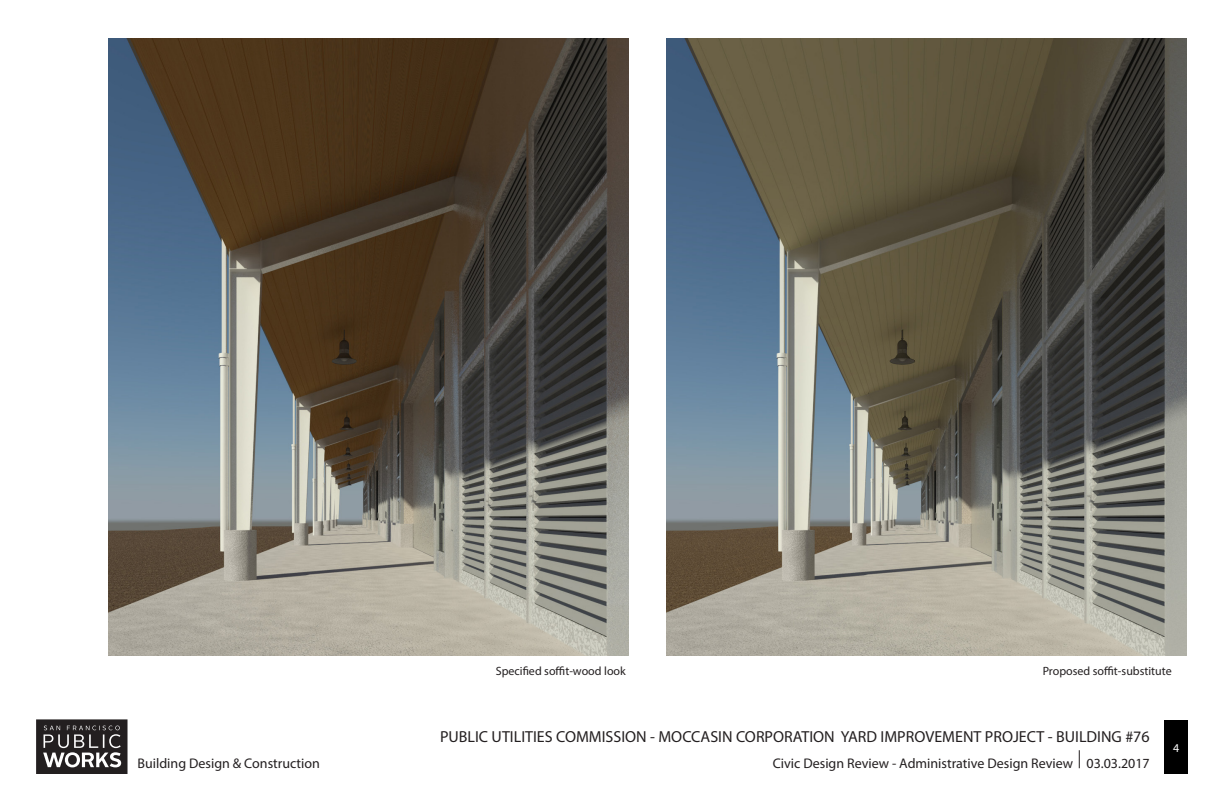
<style>
.page{position:relative;width:1224px;height:792px;background:#fff}
.page>*{position:absolute;margin:0;border:0;box-sizing:border-box;transform-origin:0 0}
.t1{font:16px "Myriad Pro";color:#231f20}
.t2{font:14px "Myriad Pro";color:#231f20}
.t3{font:12px "Myriad Pro";color:#231f20}
.t4{font:12px "Myriad Pro";color:#fff}
</style>
<div class="page">
<div style="left:1164px;top:720px;width:24px;height:54px;background:#000"></div>
<svg style="left:1079px;top:750px;width:1px;height:18px"></svg>
<svg style="left:36px;top:719px;width:92px;height:55px;background:#4d4a4b"></svg>
<img style="left:666px;top:39px;width:521px;height:617px">
<img style="left:108px;top:39px;width:521px;height:617px">
<p class="t2" style="left:138px;top:755px;width:184px">Building Design &amp; Construction</p>
<p class="t3" style="left:496px;top:664px;width:132px">Specified soffit-wood look</p>
<p class="t3" style="left:1043px;top:664px;width:131px">Proposed soffit-substitute</p>
<p class="t1" style="left:440px;top:727px;width:711px">PUBLIC UTILITIES COMMISSION - MOCCASIN CORPORATION YARD IMPROVEMENT PROJECT - BUILDING #76</p>
<p class="t2" style="left:773px;top:755px;width:378px">Civic Design Review - Administrative Design Review 03.03.2017</p>
<p class="t4" style="left:1173px;top:740px;width:8px">4</p>
</div>
